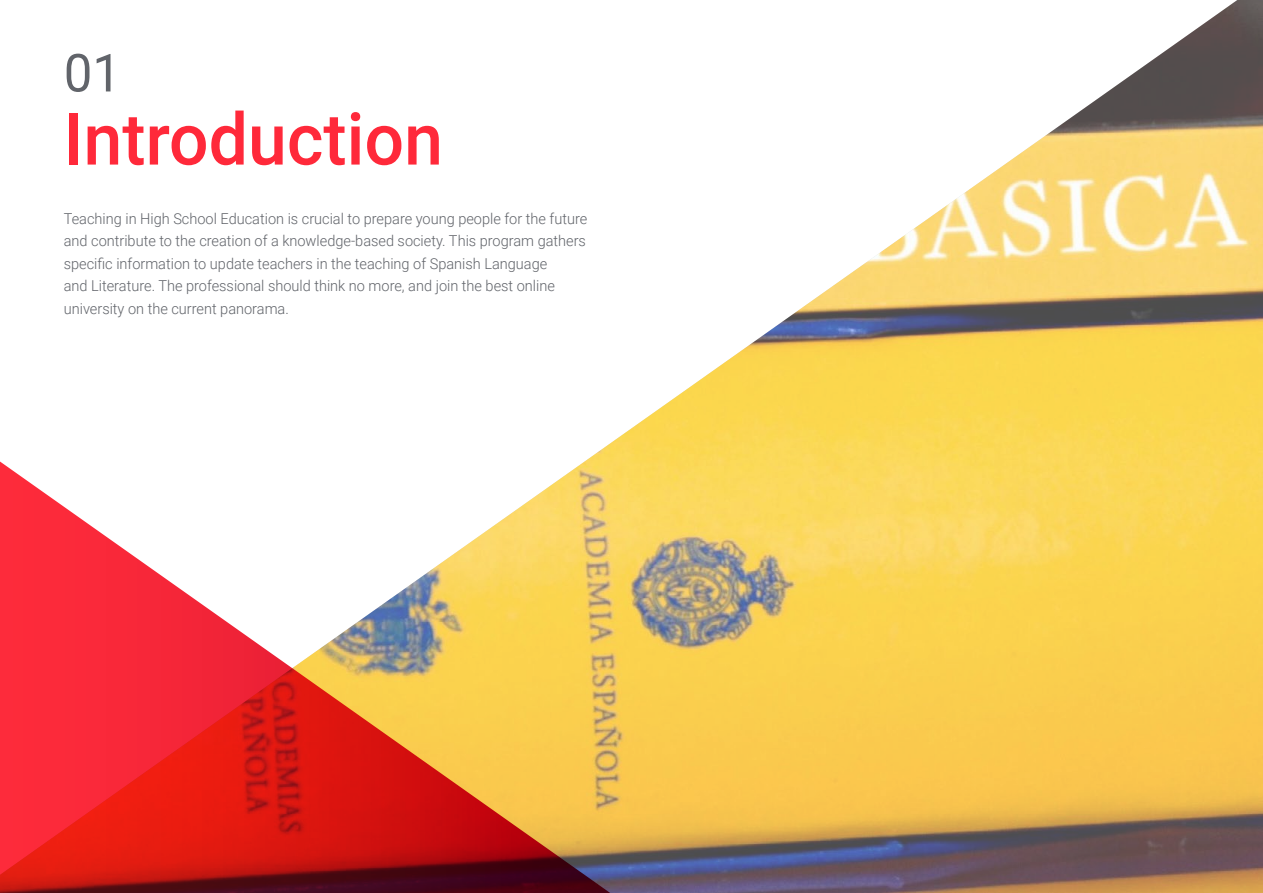
<style>
.page{position:relative;width:1263px;height:893px;background:#fff}
.page>*{position:absolute;margin:0;border:0;box-sizing:border-box;transform-origin:0 0}
.t1{font:500 72px "Roboto";color:#ff293a}
.t2{font:52.5px "Roboto";color:#61646a}
.t3{font:300 15px/22.5px "Roboto";color:#61646a}
</style>
<div class="page">
<img style="left:606px;top:0;width:657px;height:893px">
<svg style="left:0;top:446px;width:640px;height:447px"></svg>
<h2 class="t2" style="left:64px;top:36px;width:59px">01</h2>
<h1 class="t1" style="left:64px;top:89px;width:381px">Introduction</h1>
<p class="t3" style="left:64px;top:207px;width:525px">Teaching in High School Education is crucial to prepare young people for the future and contribute to the creation of a knowledge-based society. This program gathers specific information to update teachers in the teaching of Spanish Language<br>and Literature. The professional should think no more, and join the best online university on the current panorama.</p>
</div>
